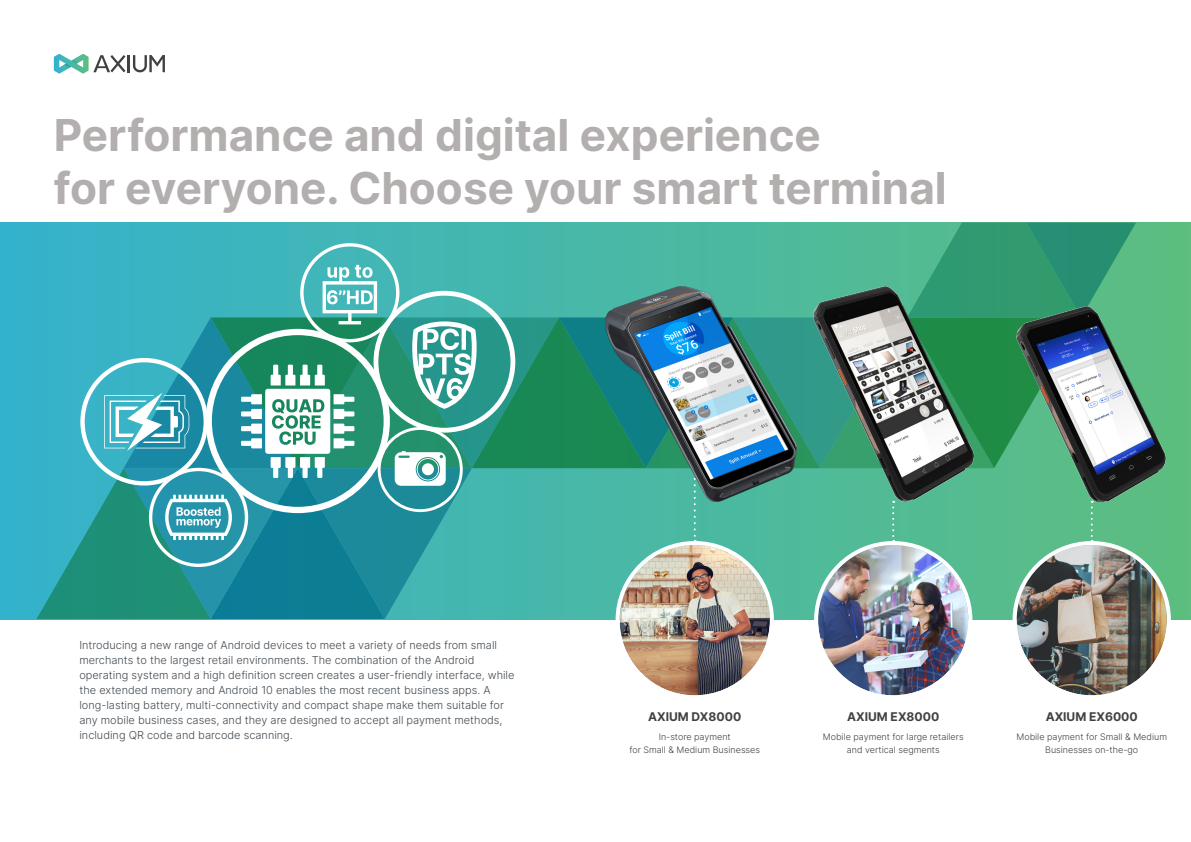
<style>
.page{position:relative;width:1191px;height:842px;background:#fff}
.page>*{position:absolute;margin:0;border:0;box-sizing:border-box;transform-origin:0 0}
.TITRE_68{font:700 44px/52.8px "Inter";color:#b4afaf}
.SOUS-TITRE_12{font:700 12px "Inter";color:#424142}
.Texte_11{font:300 11px/15px "Inter";color:#414950}
.TEXTE_9{font:300 9px/13px "Inter";color:#424142;text-align:center}
</style>
<div class="page">
<svg style="left:0;top:223px;width:1191px;height:396px;background:#47b7a8"></svg>
<svg style="left:54px;top:54px;width:111px;height:20px"></svg>
<img style="left:619px;top:545px;width:151px;height:150px;border-radius:75px">
<img style="left:818px;top:545px;width:150px;height:150px;border-radius:75px">
<img style="left:1016px;top:545px;width:150px;height:150px;border-radius:75px">
<svg style="left:37px;top:223px;width:1099px;height:396px;background:#4caba0"></svg>
<img style="left:605px;top:287px;width:191px;height:215px">
<img style="left:813px;top:287px;width:160px;height:215px">
<img style="left:1016px;top:307px;width:149px;height:195px">
<p class="TITRE_68" style="left:54px;top:108px;width:894px">Performance and digital experience<br>for everyone. Choose your smart terminal</p>
<p class="Texte_11" style="left:79px;top:637px;width:437px">Introducing a new range of Android devices to meet a variety of needs from small merchants to the largest retail environments. The combination of the Android operating system and a high definition screen creates a user-friendly interface, while the extended memory and Android 10 enables the most recent business apps. A long-lasting battery, multi-connectivity and compact shape make them suitable for any mobile business cases, and they are designed to accept all payment methods, including QR code and barcode scanning.</p>
<p class="SOUS-TITRE_12" style="left:648px;top:708px;width:95px">AXIUM DX8000</p>
<p class="TEXTE_9" style="left:629px;top:730px;width:132px">In-store payment<br>for Small &amp; Medium Businesses</p>
<p class="SOUS-TITRE_12" style="left:847px;top:708px;width:94px">AXIUM EX8000</p>
<p class="TEXTE_9" style="left:823px;top:730px;width:142px">Mobile payment for large retailers and vertical segments</p>
<p class="SOUS-TITRE_12" style="left:1045px;top:708px;width:94px">AXIUM EX6000</p>
<p class="TEXTE_9" style="left:1016px;top:730px;width:152px">Mobile payment for Small &amp; Medium<br>Businesses on-the-go</p>
</div>
